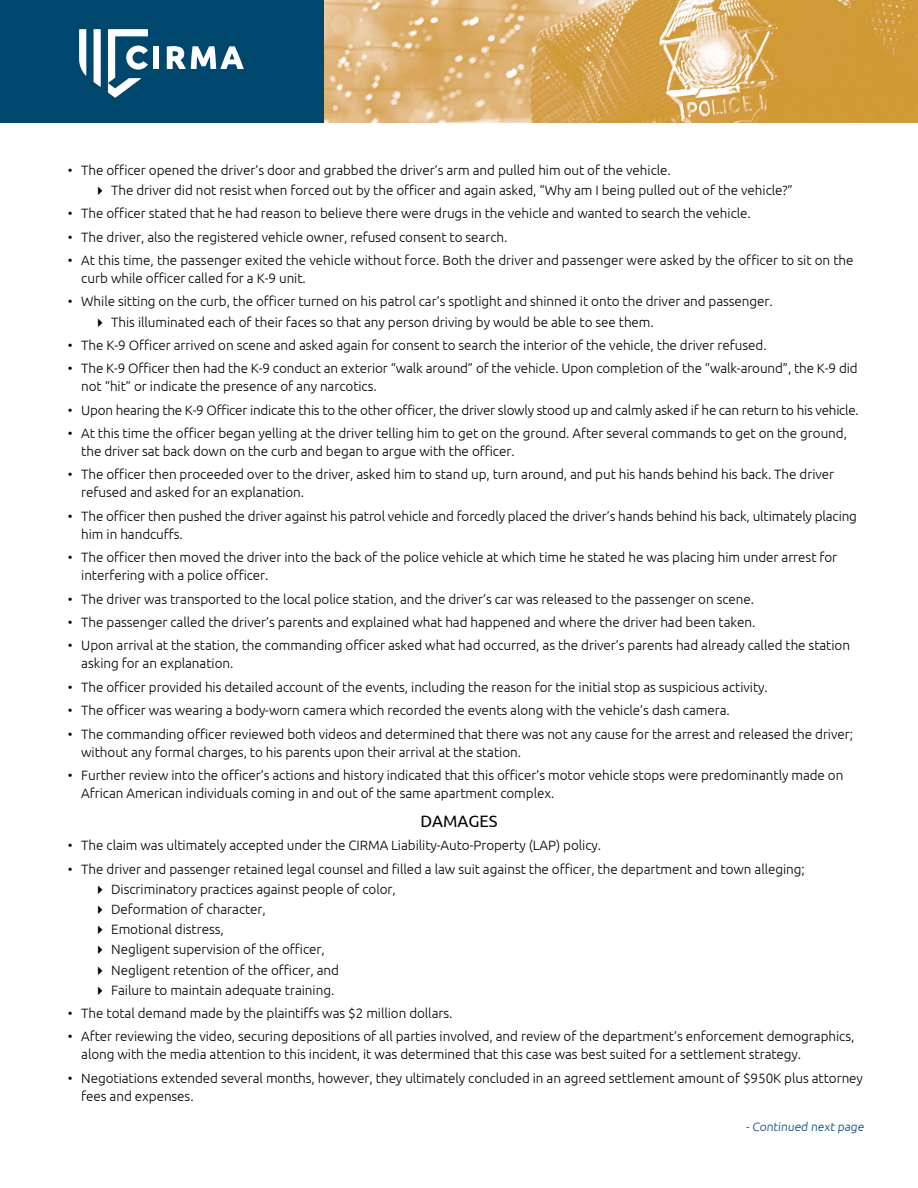
<style>
.page{position:relative;width:918px;height:1188px;background:#fff}
.page>*{position:absolute;margin:0;border:0;box-sizing:border-box;transform-origin:0 0}
.t1{font:16.5px "Ubuntu";color:#000}
.t2{font:300 13.5px/18px "Ubuntu";letter-spacing:-.005em;color:#000}
.t3{font:300 12px "Ubuntu";color:#014386}
</style>
<div class="page">
<img style="left:324px;top:0;width:594px;height:122px">
<div style="left:0;top:0;width:324px;height:122px;background:#00476d"></div>
<div style="left:153px;top:46px;width:6px;height:23px;background:#fff"></div>
<svg style="left:167px;top:46px;width:77px;height:23px"></svg>
<svg style="left:94px;top:29px;width:7px;height:58px"></svg>
<svg style="left:79px;top:29px;width:7px;height:47px"></svg>
<svg style="left:108px;top:29px;width:40px;height:69px"></svg>
<p class="t2" style="left:68px;top:160px;width:605px">• The officer opened the driver’s door and grabbed the driver’s arm and pulled him out of the vehicle.</p>
<p class="t2" style="left:93px;top:181px;width:701px">✔ The driver did not resist when forced out by the officer and again asked, “Why am I being pulled out of the vehicle?”</p>
<p class="t2" style="left:68px;top:204px;width:685px">• The officer stated that he had reason to believe there were drugs in the vehicle and wanted to search the vehicle.</p>
<p class="t2" style="left:68px;top:227px;width:441px">• The driver, also the registered vehicle owner, refused consent to search.</p>
<p class="t2" style="left:81px;top:251px;width:774px;text-indent:-14px">• At this time, the passenger exited the vehicle without force. Both the driver and passenger were asked by the officer to sit on the curb while officer called for a K-9 unit.</p>
<p class="t2" style="left:68px;top:292px;width:707px">• While sitting on the curb, the officer turned on his patrol car’s spotlight and shinned it onto the driver and passenger.</p>
<p class="t2" style="left:93px;top:312px;width:562px">✔ This illuminated each of their faces so that any person driving by would be able to see them.</p>
<p class="t2" style="left:68px;top:336px;width:700px">• The K-9 Officer arrived on scene and asked again for consent to search the interior of the vehicle, the driver refused.</p>
<p class="t2" style="left:81px;top:359px;width:778px;text-indent:-14px">• The K-9 Officer then had the K-9 conduct an exterior “walk around” of the vehicle. Upon completion of the “walk-around”, the K-9 did not “hit” or indicate the presence of any narcotics.</p>
<p class="t2" style="left:68px;top:401px;width:793px">• Upon hearing the K-9 Officer indicate this to the other officer, the driver slowly stood up and calmly asked if he can return to his vehicle.</p>
<p class="t2" style="left:81px;top:424px;width:767px;text-indent:-14px">• At this time the officer began yelling at the driver telling him to get on the ground. After several commands to get on the ground, the driver sat back down on the curb and began to argue with the officer.</p>
<p class="t2" style="left:81px;top:465px;width:755px;text-indent:-14px">• The officer then proceeded over to the driver, asked him to stand up, turn around, and put his hands behind his back. The driver refused and asked for an explanation.</p>
<p class="t2" style="left:81px;top:507px;width:777px;text-indent:-14px">• The officer then pushed the driver against his patrol vehicle and forcedly placed the driver’s hands behind his back, ultimately placing him in handcuffs.</p>
<p class="t2" style="left:81px;top:548px;width:758px;text-indent:-14px">• The officer then moved the driver into the back of the police vehicle at which time he stated he was placing him under arrest for interfering with a police officer.</p>
<p class="t2" style="left:68px;top:590px;width:688px">• The driver was transported to the local police station, and the driver’s car was released to the passenger on scene.</p>
<p class="t2" style="left:68px;top:613px;width:689px">• The passenger called the driver’s parents and explained what had happened and where the driver had been taken.</p>
<p class="t2" style="left:81px;top:636px;width:770px;text-indent:-14px">• Upon arrival at the station, the commanding officer asked what had occurred, as the driver’s parents had already called the station asking for an explanation.</p>
<p class="t2" style="left:68px;top:678px;width:702px">• The officer provided his detailed account of the events, including the reason for the initial stop as suspicious activity.</p>
<p class="t2" style="left:68px;top:701px;width:664px">• The officer was wearing a body-worn camera which recorded the events along with the vehicle’s dash camera.</p>
<p class="t2" style="left:81px;top:724px;width:773px;text-indent:-14px">• The commanding officer reviewed both videos and determined that there was not any cause for the arrest and released the driver; without any formal charges, to his parents upon their arrival at the station.</p>
<p class="t2" style="left:81px;top:766px;width:764px;text-indent:-14px">• Further review into the officer’s actions and history indicated that this officer’s motor vehicle stops were predominantly made on<br>African American individuals coming in and out of the same apartment complex.</p>
<p class="t1" style="left:420px;top:811px;width:79px">DAMAGES</p>
<p class="t2" style="left:68px;top:836px;width:535px">• The claim was ultimately accepted under the CIRMA Liability-Auto-Property (LAP) policy.</p>
<p class="t2" style="left:68px;top:860px;width:739px">• The driver and passenger retained legal counsel and filled a law suit against the officer, the department and town alleging;</p>
<p class="t2" style="left:93px;top:880px;width:304px">✔ Discriminatory practices against people of color,</p>
<p class="t2" style="left:93px;top:900px;width:174px">✔ Deformation of character,</p>
<p class="t2" style="left:93px;top:920px;width:132px">✔ Emotional distress,</p>
<p class="t2" style="left:93px;top:940px;width:233px">✔ Negligent supervision of the officer,</p>
<p class="t2" style="left:93px;top:960px;width:247px">✔ Negligent retention of the officer, and</p>
<p class="t2" style="left:93px;top:981px;width:243px">✔ Failure to maintain adequate training.</p>
<p class="t2" style="left:68px;top:1004px;width:386px">• The total demand made by the plaintiffs was $2 million dollars.</p>
<p class="t2" style="left:81px;top:1027px;width:775px;text-indent:-14px">• After reviewing the video, securing depositions of all parties involved, and review of the department’s enforcement demographics, along with the media attention to this incident, it was determined that this case was best suited for a settlement strategy.</p>
<p class="t2" style="left:81px;top:1069px;width:783px;text-indent:-14px">• Negotiations extended several months, however, they ultimately concluded in an agreed settlement amount of $950K plus attorney fees and expenses.</p>
<p class="t3" style="left:746px;top:1120px;width:121px">- Continued next page</p>
</div>
